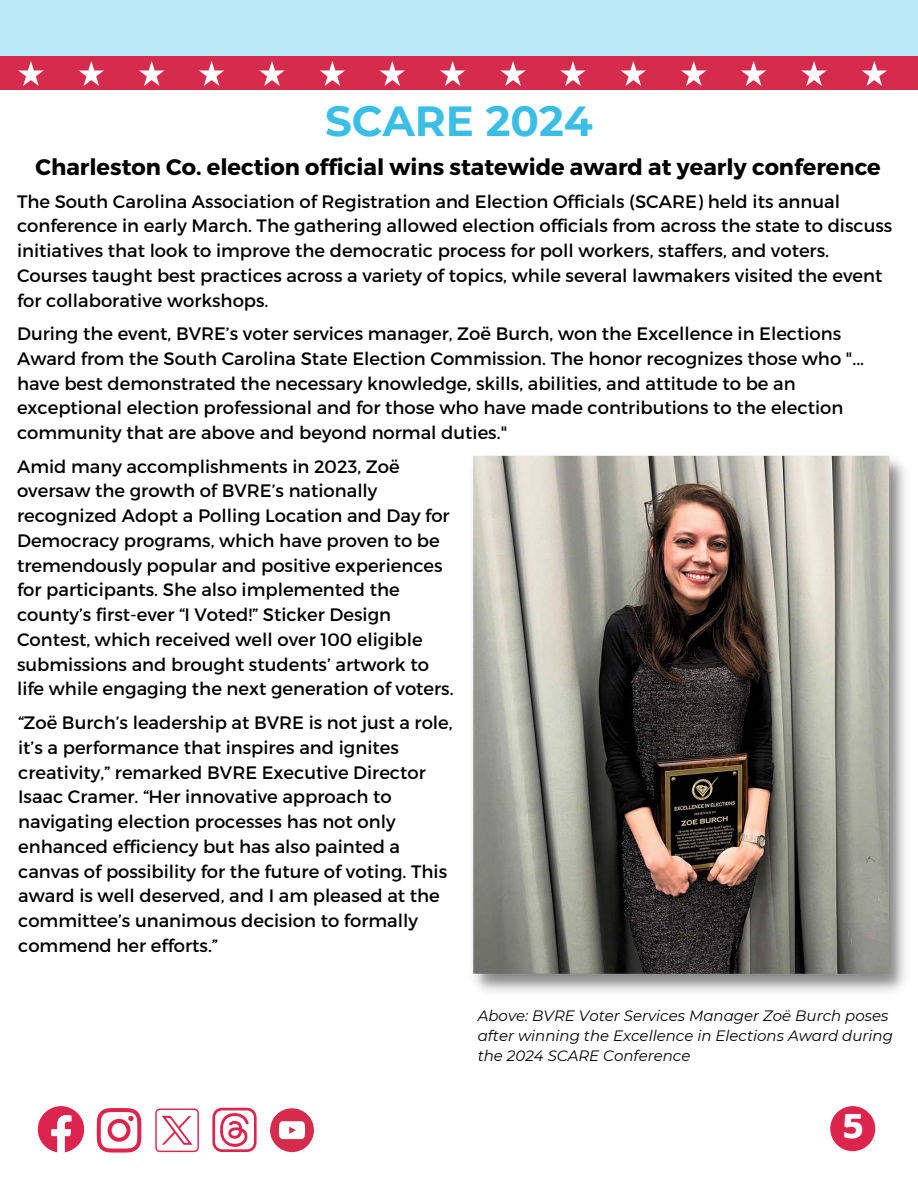
<style>
.page{position:relative;width:918px;height:1188px;background:#fff}
.page>*{position:absolute;margin:0;border:0;box-sizing:border-box;transform-origin:0 0}
.t1{font:700 42px "Montserrat";color:#3bbee6}
.t2{font:700 34.2px "Prompt";color:#fff}
.t3{font:700 22.5px "Montserrat";color:#000}
.t4{font:18px/24.8px "Montserrat";color:#000}
.t5{font:italic 15px/20.2px "Montserrat";color:#000}
</style>
<div class="page">
<div style="left:0;top:0;width:918px;height:61px;background:#bae8f6"></div>
<div style="left:0;top:56px;width:918px;height:34px;background:#d52b4d"></div>
<svg style="left:18px;top:61px;width:26px;height:25px"></svg>
<svg style="left:79px;top:61px;width:25px;height:25px"></svg>
<svg style="left:139px;top:61px;width:25px;height:25px"></svg>
<svg style="left:199px;top:61px;width:25px;height:25px"></svg>
<svg style="left:259px;top:61px;width:26px;height:25px"></svg>
<svg style="left:320px;top:61px;width:25px;height:25px"></svg>
<svg style="left:380px;top:61px;width:25px;height:25px"></svg>
<svg style="left:440px;top:61px;width:25px;height:25px"></svg>
<svg style="left:500px;top:61px;width:26px;height:25px"></svg>
<svg style="left:560px;top:61px;width:26px;height:25px"></svg>
<svg style="left:621px;top:61px;width:25px;height:25px"></svg>
<svg style="left:681px;top:61px;width:25px;height:25px"></svg>
<svg style="left:741px;top:61px;width:25px;height:25px"></svg>
<svg style="left:801px;top:61px;width:26px;height:25px"></svg>
<svg style="left:862px;top:61px;width:25px;height:25px"></svg>
<div style="left:830px;top:1106px;width:45px;height:45px;background:#dc244c;border-radius:50%"></div>
<svg style="left:97px;top:1108px;width:44px;height:45px"></svg>
<svg style="left:38px;top:1106px;width:46px;height:46px"></svg>
<svg style="left:155px;top:1109px;width:44px;height:43px"></svg>
<svg style="left:212px;top:1108px;width:44px;height:44px"></svg>
<svg style="left:270px;top:1108px;width:44px;height:44px"></svg>
<img style="left:472px;top:455px;width:434px;height:537px">
<h1 class="t1" style="left:325px;top:95px;width:269px">SCARE 2024</h1>
<p class="t3" style="left:36px;top:152px;width:847px">Charleston Co. election official wins statewide award at yearly conference</p>
<p class="t4" style="left:17px;top:188px;width:877px">The South Carolina Association of Registration and Election Officials (SCARE) held its annual conference in early March. The gathering allowed election officials from across the state to discuss initiatives that look to improve the democratic process for poll workers, staffers, and voters.<br>Courses taught best practices across a variety of topics, while several lawmakers visited the event for collaborative workshops.</p>
<p class="t4" style="left:17px;top:321px;width:849px">During the event, BVRE’s voter services manager, Zoë Burch, won the Excellence in Elections Award from the South Carolina State Election Commission. The honor recognizes those who "... have best demonstrated the necessary knowledge, skills, abilities, and attitude to be an exceptional election professional and for those who have made contributions to the election community that are above and beyond normal duties."</p>
<p class="t4" style="left:17px;top:453px;width:438px">Amid many accomplishments in 2023, Zoë oversaw the growth of BVRE’s nationally recognized Adopt a Polling Location and Day for Democracy programs, which have proven to be tremendously popular and positive experiences for participants. She also implemented the county’s first-ever “I Voted!” Sticker Design Contest, which received well over 100 eligible submissions and brought students’ artwork to life while engaging the next generation of voters.</p>
<p class="t4" style="left:18px;top:709px;width:436px">“Zoë Burch’s leadership at BVRE is not just a role, it’s a performance that inspires and ignites creativity,” remarked BVRE Executive Director Isaac Cramer. “Her innovative approach to navigating election processes has not only enhanced efficiency but has also painted a canvas of possibility for the future of voting. This award is well deserved, and I am pleased at the committee’s unanimous decision to formally commend her efforts.”</p>
<p class="t5" style="left:478px;top:1005px;width:417px">Above: BVRE Voter Services Manager Zoë Burch poses after winning the Excellence in Elections Award during the 2024 SCARE Conference</p>
<h2 class="t2" style="left:843px;top:1101px;width:21px">5</h2>
</div>
